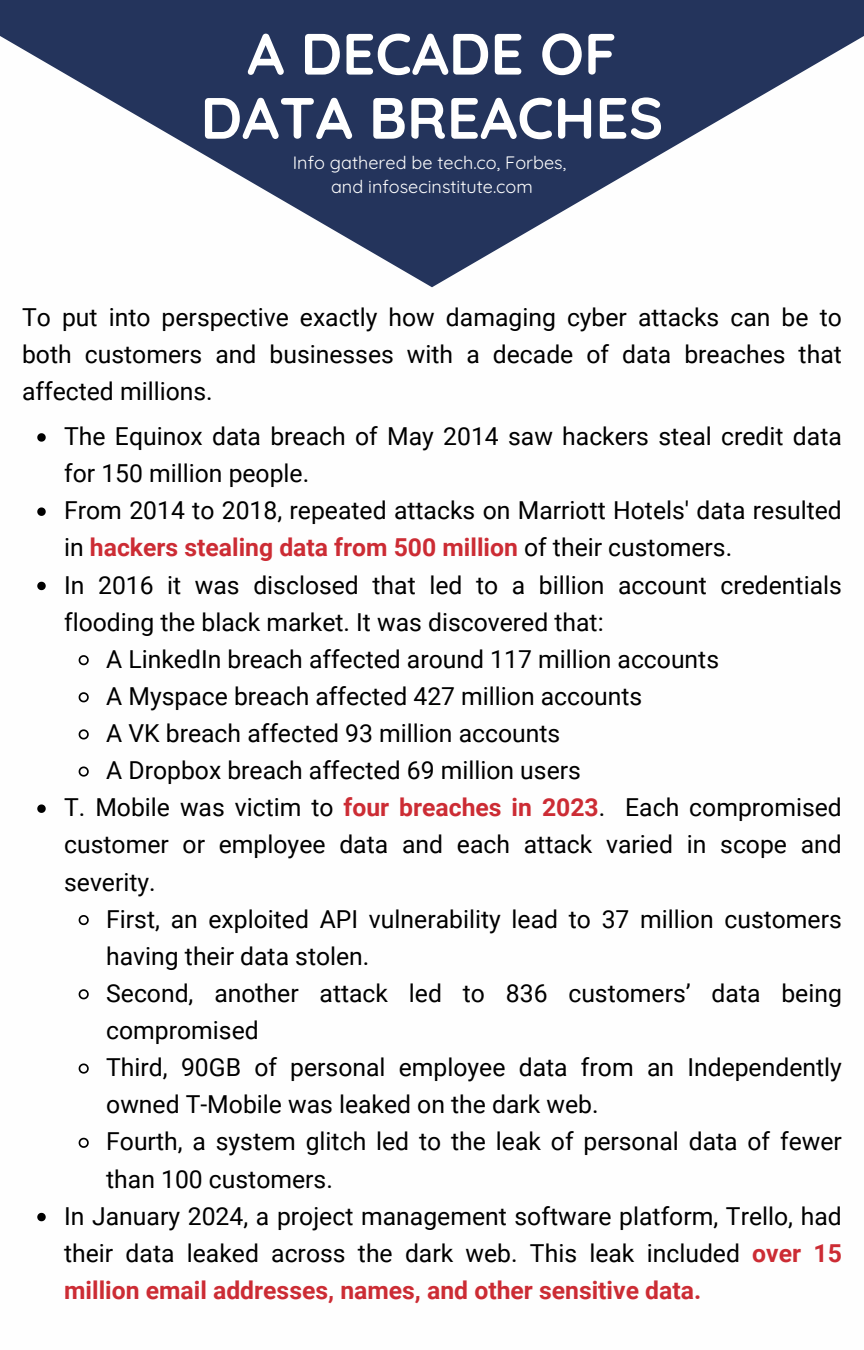
<style>
.page{position:relative;width:864px;height:1350px;background:#fff}
.page>*{position:absolute;margin:0;border:0;box-sizing:border-box;transform-origin:0 0}
.t1{font:700 58.05px/64.1px "Quicksand";color:#fff;text-align:center}
.t2{font:24.75px/37.1px "Roboto";color:#000;text-align:justify}
.t3{font:700 24.75px "Roboto";color:#cc2c34}
.t4{font:18px/24.1px "Quicksand";color:#fefefe;text-align:center}
.s1{font-weight:400;color:#000}
.s2{font-weight:700;color:#cc2c34}
</style>
<div class="page">
<svg style="left:0;top:0;width:864px;height:287px;fill:#24345c"></svg>
<svg style="left:37px;top:433px;width:9px;height:9px"></svg>
<svg style="left:37px;top:507px;width:9px;height:9px"></svg>
<svg style="left:37px;top:582px;width:9px;height:8px"></svg>
<svg style="left:78px;top:655px;width:11px;height:11px"></svg>
<svg style="left:78px;top:692px;width:11px;height:11px"></svg>
<svg style="left:78px;top:729px;width:11px;height:11px"></svg>
<svg style="left:78px;top:766px;width:11px;height:11px"></svg>
<svg style="left:37px;top:804px;width:9px;height:9px"></svg>
<svg style="left:78px;top:915px;width:11px;height:11px"></svg>
<svg style="left:78px;top:989px;width:11px;height:11px"></svg>
<svg style="left:78px;top:1063px;width:11px;height:11px"></svg>
<svg style="left:78px;top:1137px;width:11px;height:11px"></svg>
<svg style="left:37px;top:1213px;width:9px;height:8px"></svg>
<h1 class="t1" style="left:201px;top:21px;width:464px">A DECADE OF<br>DATA BREACHES</h1>
<p class="t4" style="left:293px;top:151px;width:275px">Info gathered be tech.co, Forbes, and infosecinstitute.com</p>
<p class="t2" style="left:22px;top:299px;width:821px">To put into perspective exactly how damaging cyber attacks can be to both customers and businesses with a decade of data breaches that affected millions.</p>
<p class="t2" style="left:64px;top:418px;width:779px">The Equinox data breach of May 2014 saw hackers steal credit data</p>
<p class="t2" style="left:64px;top:455px;width:247px">for 150 million people.</p>
<p class="t2" style="left:64px;top:492px;width:779px">From 2014 to 2018, repeated attacks on Marriott Hotels' data resulted</p>
<p class="t3" style="left:64px;top:533px;width:670px"><span class="s1">in</span> hackers stealing data from 500 million <span class="s1">of their customers.</span></p>
<p class="t2" style="left:64px;top:567px;width:779px">In 2016 it was disclosed that led to a billion account credentials</p>
<p class="t2" style="left:64px;top:604px;width:541px">flooding the black market. It was discovered that:</p>
<p class="t2" style="left:106px;top:641px;width:614px">A LinkedIn breach affected around 117 million accounts</p>
<p class="t2" style="left:106px;top:678px;width:538px">A Myspace breach affected 427 million accounts</p>
<p class="t2" style="left:106px;top:715px;width:456px">A VK breach affected 93 million accounts</p>
<p class="t2" style="left:106px;top:752px;width:476px">A Dropbox breach affected 69 million users</p>
<p class="t2" style="left:64px;top:789px;width:779px">T. Mobile was victim to <span class="s2">four breaches in 2023</span>. Each compromised</p>
<p class="t2" style="left:64px;top:826px;width:779px">customer or employee data and each attack varied in scope and</p>
<p class="t2" style="left:64px;top:864px;width:93px">severity.</p>
<p class="t2" style="left:106px;top:901px;width:737px">First, an exploited API vulnerability lead to 37 million customers</p>
<p class="t2" style="left:106px;top:938px;width:265px">having their data stolen.</p>
<p class="t2" style="left:106px;top:975px;width:737px">Second, another attack led to 836 customers’ data being</p>
<p class="t2" style="left:106px;top:1012px;width:154px">compromised</p>
<p class="t2" style="left:106px;top:1049px;width:737px">Third, 90GB of personal employee data from an Independently</p>
<p class="t2" style="left:106px;top:1086px;width:494px">owned T-Mobile was leaked on the dark web.</p>
<p class="t2" style="left:106px;top:1123px;width:737px">Fourth, a system glitch led to the leak of personal data of fewer</p>
<p class="t2" style="left:106px;top:1161px;width:228px">than 100 customers.</p>
<p class="t2" style="left:64px;top:1198px;width:779px">In January 2024, a project management software platform, Trello, had</p>
<p class="t2" style="left:64px;top:1235px;width:779px">their data leaked across the dark web. This leak included <span class="s2">over 15</span></p>
<p class="t3" style="left:64px;top:1276px;width:639px">million email addresses, names, and other sensitive data.</p>
</div>
